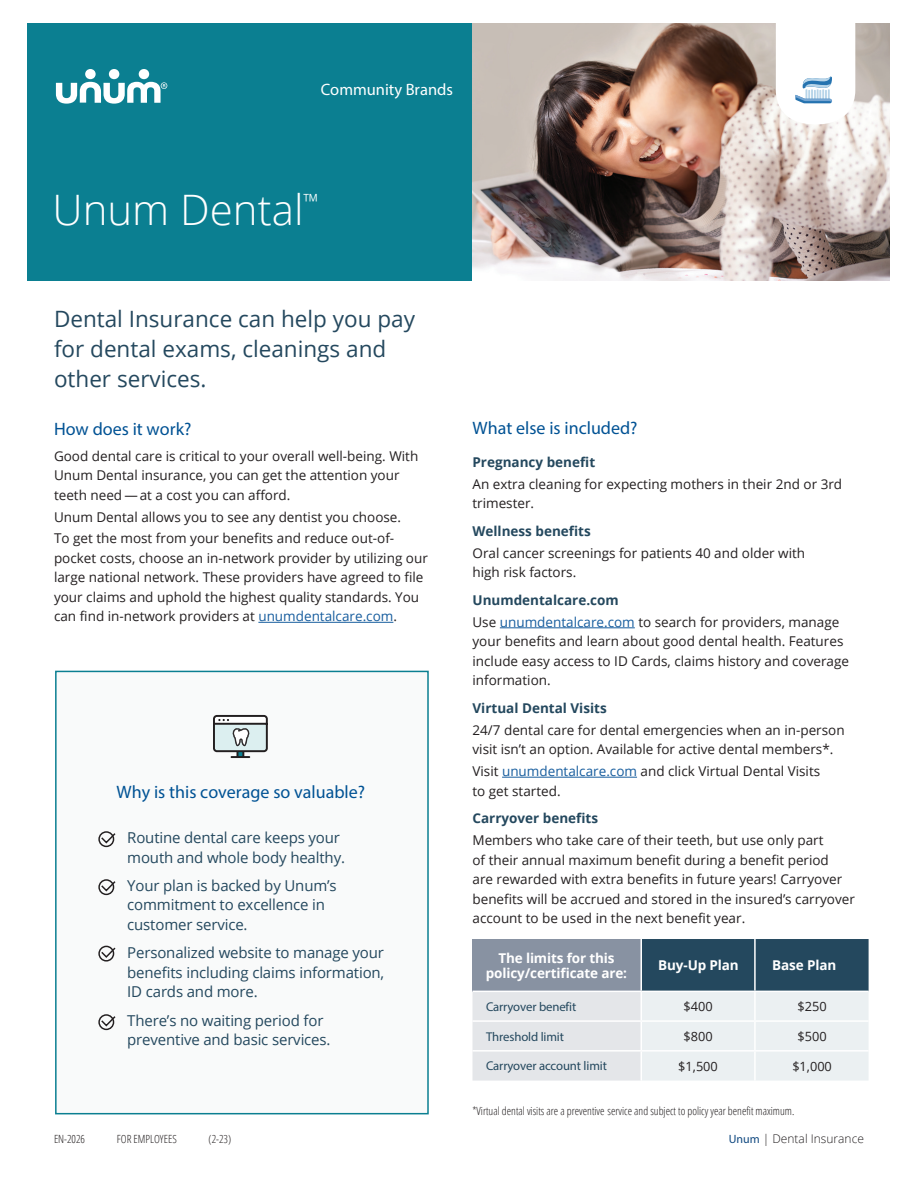
<style>
.page{position:relative;width:918px;height:1188px;background:#fff}
.page>*{position:absolute;margin:0;border:0;box-sizing:border-box;transform-origin:0 0}
.Unum_Title_28pt_Ligh{font:300 42px "Open Sans";color:#fff}
.Unum_Subtitle_14pt_R{font:22.5px/30px "Open Sans";color:#24485e}
.Unum_Subhead_12pt_Se{font:18px "Myriad Pro";color:#005294}
.Unum_EmployerName_11{font:16.5px "Myriad Pro";color:#fff}
.Unum_Callout_10pt_Re{font:15px/19.5px "Open Sans";letter-spacing:-.01em;color:#24485e}
.Unum_Paragraph_9pt_R{font:13.5px/19.5px "Open Sans";color:#231f20}
.Unum_SubSub_9pt_Bold{font:700 13.5px "Open Sans";color:#24485e}
.Unum_TableSubhead_9p{font:700 13.5px/15px "Open Sans";letter-spacing:-.01em;color:#fff;text-align:center}
.Unum_TableText_8_5pt{font:12.75px "Myriad Pro";letter-spacing:-.01em;color:#24485e}
.Unum_TableText_8_5pt-2{font:12.75px "Open Sans";color:#231f20}
.t1{font:300 12px "Open Sans";color:#231f20}
.Unum_Paragraph_9pt_R-2{font:300 11.25px "Open Sans Condensed";color:#231f20}
.Unum_FormAudience_7{font:300 11.25px "Open Sans Condensed";color:#231f20}
.s1{color:#175d9e}
.s2{font-family:"Myriad Pro";font-weight:400;color:#124a81}
</style>
<div class="page">
<div style="left:27px;top:24px;width:445px;height:257px;background:#0b7f91"></div>
<img style="left:472px;top:24px;width:418px;height:257px">
<svg style="left:776px;top:23px;width:88px;height:166px"></svg>
<div style="left:85px;top:69px;width:11px;height:10px;background:#fff;border-radius:50%"></div>
<div style="left:109px;top:69px;width:10px;height:10px;background:#fff;border-radius:50%"></div>
<div style="left:139px;top:69px;width:10px;height:10px;background:#fff;border-radius:50%"></div>
<svg style="left:56px;top:82px;width:111px;height:22px"></svg>
<hr style="left:500px;top:627px;width:135px;height:1px;background:#175d9e">
<hr style="left:502px;top:777px;width:135px;height:1px;background:#175d9e">
<svg style="left:472px;top:939px;width:397px;height:142px;background:#aebac3"></svg>
<hr style="left:640px;top:939px;width:2px;height:52px;background:#fff">
<hr style="left:754px;top:939px;width:2px;height:52px;background:#fff">
<hr style="left:472px;top:991px;width:169px;height:1px;background:#fff">
<hr style="left:641px;top:991px;width:114px;height:1px;background:#fff">
<hr style="left:640px;top:992px;width:2px;height:28px;background:#fff">
<hr style="left:755px;top:991px;width:114px;height:1px;background:#fff">
<hr style="left:754px;top:992px;width:2px;height:28px;background:#fff">
<hr style="left:472px;top:1020px;width:169px;height:2px;background:#fff">
<hr style="left:641px;top:1020px;width:114px;height:2px;background:#fff">
<hr style="left:640px;top:1022px;width:2px;height:28px;background:#fff">
<hr style="left:755px;top:1020px;width:114px;height:2px;background:#fff">
<hr style="left:754px;top:1022px;width:2px;height:28px;background:#fff">
<hr style="left:472px;top:1050px;width:169px;height:2px;background:#fff">
<hr style="left:641px;top:1050px;width:114px;height:2px;background:#fff">
<hr style="left:640px;top:1052px;width:2px;height:29px;background:#fff">
<hr style="left:755px;top:1050px;width:114px;height:2px;background:#fff">
<hr style="left:754px;top:1052px;width:2px;height:29px;background:#fff">
<div style="left:55px;top:671px;width:374px;height:443px;background:#f9fafa;border:2px solid #0b7f91"></div>
<svg style="left:213px;top:715px;width:55px;height:43px"></svg>
<div style="left:98px;top:831px;width:16px;height:16px;border:1px solid #231f20;border-radius:50%"></div>
<svg style="left:100px;top:832px;width:16px;height:13px"></svg>
<div style="left:98px;top:879px;width:16px;height:16px;border:1px solid #231f20;border-radius:50%"></div>
<svg style="left:100px;top:880px;width:16px;height:13px"></svg>
<div style="left:98px;top:946px;width:16px;height:16px;border:1px solid #231f20;border-radius:50%"></div>
<svg style="left:100px;top:946px;width:16px;height:13px"></svg>
<div style="left:98px;top:1014px;width:16px;height:16px;border:1px solid #231f20;border-radius:50%"></div>
<svg style="left:100px;top:1015px;width:16px;height:13px"></svg>
<hr style="left:258px;top:622px;width:135px;height:1px;background:#175d9e">
<p class="Unum_EmployerName_11" style="left:321px;top:79px;width:134px">Community Brands</p>
<p class="Unum_Title_28pt_Ligh" style="left:52px;top:181px;width:268px">Unum Dental<sup>™</sup></p>
<h1 class="Unum_Subtitle_14pt_R" style="left:54px;top:304px;width:363px">Dental Insurance can help you pay for dental exams, cleanings and other services.</h1>
<h3 class="Unum_Subhead_12pt_Se" style="left:54px;top:417px;width:139px">How does it work?</h3>
<p class="Unum_Paragraph_9pt_R" style="left:54px;top:446px;width:366px">Good dental care is critical to your overall well-being. With<br>Unum Dental insurance, you can get the attention your teeth need — at a cost you can afford.</p>
<p class="Unum_Paragraph_9pt_R" style="left:54px;top:507px;width:349px">Unum Dental allows you to see any dentist you choose.</p>
<p class="Unum_Paragraph_9pt_R" style="left:54px;top:528px;width:375px">To get the most from your benefits and reduce out-of&shy;pocket costs, choose an in-network provider by utilizing our large national network. These providers have agreed to file your claims and uphold the highest quality standards. You can find in-network providers at <span class="s1">unumdentalcare.com</span>.</p>
<h3 class="Unum_Subhead_12pt_Se" style="left:117px;top:781px;width:250px">Why is this coverage so valuable?</h3>
<p class="Unum_Callout_10pt_Re" style="left:127px;top:828px;width:219px">Routine dental care keeps your mouth and whole body healthy.</p>
<p class="Unum_Callout_10pt_Re" style="left:127px;top:875px;width:211px">Your plan is backed by Unum’s commitment to excellence in customer service.</p>
<p class="Unum_Callout_10pt_Re" style="left:127px;top:943px;width:259px;text-align:justify">Personalized website to manage your benefits including claims information, ID cards and more.</p>
<p class="Unum_Callout_10pt_Re" style="left:127px;top:1010px;width:205px">There’s no waiting period for preventive and basic services.</p>
<h3 class="Unum_Subhead_12pt_Se" style="left:472px;top:417px;width:167px">What else is included?</h3>
<p class="Unum_SubSub_9pt_Bold" style="left:472px;top:452px;width:124px">Pregnancy benefit</p>
<p class="Unum_Paragraph_9pt_R" style="left:472px;top:474px;width:371px">An extra cleaning for expecting mothers in their 2nd or 3rd trimester.</p>
<p class="Unum_SubSub_9pt_Bold" style="left:472px;top:521px;width:120px">Wellness benefits</p>
<p class="Unum_Paragraph_9pt_R" style="left:472px;top:543px;width:334px">Oral cancer screenings for patients 40 and older with high risk factors.</p>
<p class="Unum_SubSub_9pt_Bold" style="left:472px;top:590px;width:148px">Unumdentalcare.com</p>
<p class="Unum_Paragraph_9pt_R" style="left:472px;top:612px;width:378px">Use <span class="s1">unumdentalcare.com</span> to search for providers, manage your benefits and learn about good dental health. Features include easy access to ID Cards, claims history and coverage information.</p>
<p class="Unum_SubSub_9pt_Bold" style="left:472px;top:699px;width:136px">Virtual Dental Visits</p>
<p class="Unum_Paragraph_9pt_R" style="left:472px;top:720px;width:374px">24/7 dental care for dental emergencies when an in-person visit isn’t an option. Available for active dental members*.</p>
<p class="Unum_Paragraph_9pt_R" style="left:472px;top:761px;width:349px">Visit <span class="s1">unumdentalcare.com</span> and click Virtual Dental Visits to get started.</p>
<p class="Unum_SubSub_9pt_Bold" style="left:472px;top:809px;width:127px">Carryover benefits</p>
<p class="Unum_Paragraph_9pt_R" style="left:472px;top:830px;width:384px">Members who take care of their teeth, but use only part<br>of their annual maximum benefit during a benefit period<br>are rewarded with extra benefits in future years! Carryover benefits will be accrued and stored in the insured’s carryover account to be used in the next benefit year.</p>
<p class="Unum_TableSubhead_9p" style="left:486px;top:950px;width:143px">The limits for this policy/certificate are:</p>
<p class="Unum_TableSubhead_9p" style="left:658px;top:958px;width:82px">Buy-Up Plan</p>
<p class="Unum_TableSubhead_9p" style="left:772px;top:958px;width:65px">Base Plan</p>
<p class="Unum_TableText_8_5pt" style="left:486px;top:999px;width:92px">Carryover benefit</p>
<p class="Unum_TableText_8_5pt-2" style="left:684px;top:998px;width:31px">$400</p>
<p class="Unum_TableText_8_5pt-2" style="left:798px;top:998px;width:31px">$250</p>
<p class="Unum_TableText_8_5pt" style="left:486px;top:1029px;width:80px">Threshold limit</p>
<p class="Unum_TableText_8_5pt-2" style="left:684px;top:1027px;width:31px">$800</p>
<p class="Unum_TableText_8_5pt-2" style="left:798px;top:1027px;width:31px">$500</p>
<p class="Unum_TableText_8_5pt" style="left:486px;top:1058px;width:122px">Carryover account limit</p>
<p class="Unum_TableText_8_5pt-2" style="left:678px;top:1057px;width:41px">$1,500</p>
<p class="Unum_TableText_8_5pt-2" style="left:792px;top:1057px;width:41px">$1,000</p>
<p class="Unum_Paragraph_9pt_R-2" style="left:472px;top:1103px;width:323px">*Virtual dental visits are a preventive service and subject to policy year benefit maximum.</p>
<p class="Unum_FormAudience_7" style="left:54px;top:1131px;width:33px">EN-2026</p>
<p class="Unum_FormAudience_7" style="left:117px;top:1131px;width:61px">FOR EMPLOYEES</p>
<p class="Unum_FormAudience_7" style="left:209px;top:1131px;width:24px">(2-23)</p>
<p class="t1" style="left:729px;top:1131px;width:137px"><span class="s2">Unum</span> | Dental Insurance</p>
</div>
